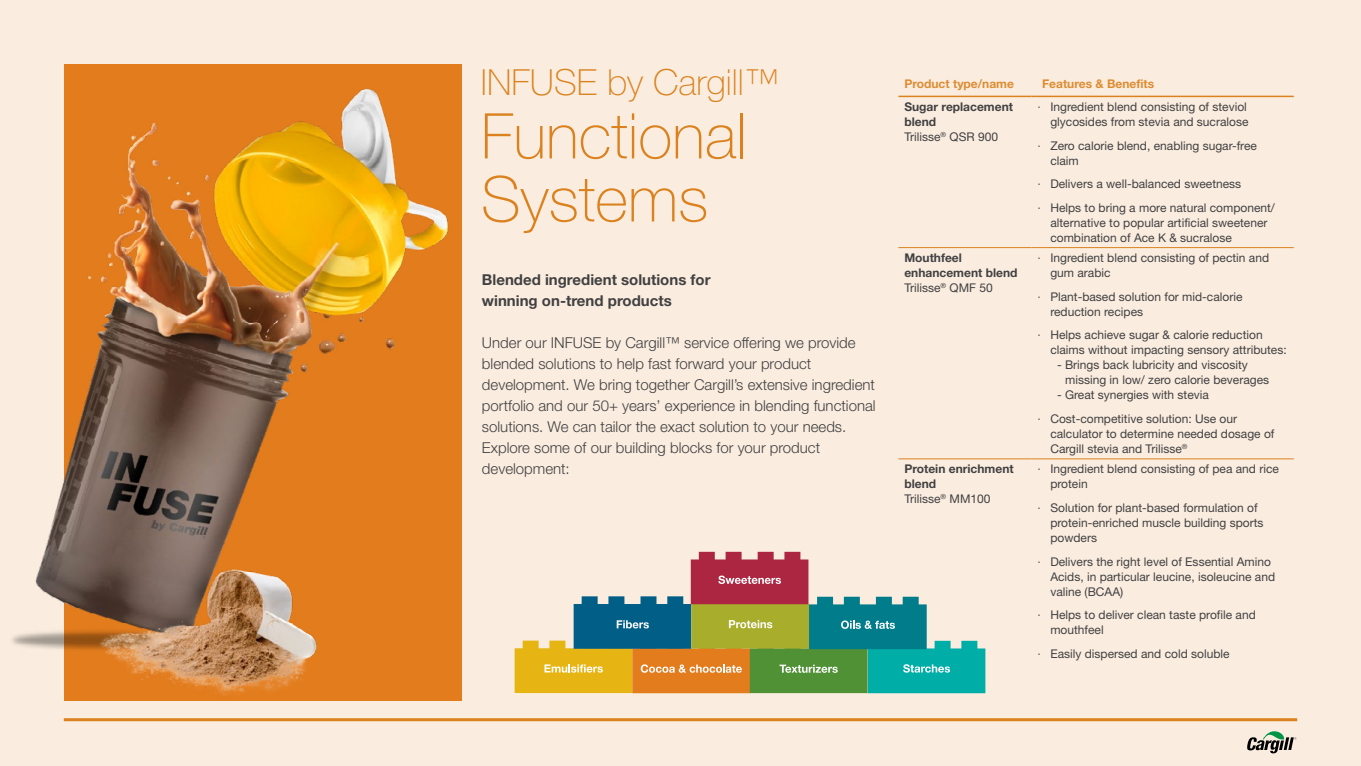
<style>
.page{position:relative;width:1361px;height:766px;background:#fff}
.page>*{position:absolute;margin:0;border:0;box-sizing:border-box;transform-origin:0 0}
.t1{font:100 63px/63px "Helvetica Neue LT Std";color:#db821f}
.t2{font:100 36px "Helvetica Neue LT Std";color:#db821f}
.t3{font:300 15px/21px "Helvetica Neue LT Std";color:#414042}
.t4{font:700 15px/21px "Helvetica Neue LT Std";color:#414042}
.t5{font:12px/15px "Helvetica Neue LT Std";color:#414042}
.t6{font:700 12px/15px "Helvetica Neue LT Std";color:#414042}
.t7{font:700 12px "Helvetica Neue LT Std";color:#de8c32}
.s1{font-weight:400}
.s2{font-weight:300}
</style>
<div class="page">
<div style="left:0;top:0;width:1361px;height:765px;background:#faeddf"></div>
<hr style="left:64px;top:718px;width:1233px;height:3px;background:#db821f">
<svg style="left:1247px;top:731px;width:49px;height:22px"></svg>
<hr style="left:898px;top:247px;width:133px;height:1px;background:#db821f">
<hr style="left:1036px;top:247px;width:257px;height:1px;background:#db821f">
<hr style="left:898px;top:458px;width:133px;height:1px;background:#db821f">
<hr style="left:1036px;top:458px;width:257px;height:1px;background:#db821f">
<hr style="left:898px;top:96px;width:133px;height:1px;background:#db821f">
<hr style="left:1036px;top:96px;width:257px;height:1px;background:#db821f">
<img style="left:12px;top:64px;width:536px;height:658px">
<svg style="left:514px;top:551px;width:471px;height:142px"></svg>
<h2 class="t2" style="left:481px;top:62px;width:300px">INFUSE by Cargill™</h2>
<h1 class="t1" style="left:481px;top:104px;width:267px">Functional<br>Systems</h1>
<p class="t4" style="left:482px;top:268px;width:230px">Blended ingredient solutions for winning on-trend products</p>
<p class="t3" style="left:482px;top:331px;width:395px">Under our INFUSE by Cargill™ service offering we provide blended solutions to help fast forward your product development. We bring together Cargill’s extensive ingredient portfolio and our 50+ years’ experience in blending functional solutions. We can tailor the exact solution to your needs.<br>Explore some of our building blocks for your product development:</p>
<p class="t7" style="left:904px;top:76px;width:111px">Product type/name</p>
<p class="t7" style="left:1042px;top:76px;width:114px">Features &amp; Benefits</p>
<p class="t6" style="left:904px;top:99px;width:110px">Sugar replacement blend<br><span class="s1">Trilisse</span><sup>®</sup> <span class="s1">QSR 900</span></p>
<p class="t5" style="left:1037px;top:99px;width:212px;text-align:right"><span class="s2">∙</span> Ingredient blend consisting of steviol glycosides from stevia and sucralose</p>
<p class="t5" style="left:1050px;top:137px;width:208px;text-indent:-13px"><span class="s2">∙</span> Zero calorie blend, enabling sugar-free claim</p>
<p class="t5" style="left:1037px;top:172px;width:239px;line-height:23.5px"><span class="s2">∙</span> Delivers a well-balanced sweetness<br><span class="s2">∙</span> Helps to bring a more natural component/</p>
<p class="t5" style="left:1050px;top:214px;width:219px">alternative to popular artificial sweetener combination of Ace K &amp; sucralose</p>
<p class="t6" style="left:904px;top:250px;width:115px">Mouthfeel enhancement blend<br><span class="s1">Trilisse</span><sup>®</sup> <span class="s1">QMF 50</span></p>
<p class="t5" style="left:1050px;top:250px;width:220px;text-indent:-13px"><span class="s2">∙</span> Ingredient blend consisting of pectin and gum arabic</p>
<p class="t5" style="left:1050px;top:289px;width:194px;text-indent:-13px"><span class="s2">∙</span> Plant-based solution for mid-calorie reduction recipes</p>
<p class="t5" style="left:1050px;top:327px;width:238px;text-indent:-13px"><span class="s2">∙</span> Helps achieve sugar &amp; calorie reduction claims without impacting sensory attributes:</p>
<p class="t5" style="left:1065px;top:357px;width:205px;text-indent:-8px">- Brings back lubricity and viscosity missing in low/ zero calorie beverages</p>
<p class="t5" style="left:1037px;top:383px;width:201px;line-height:23.5px;text-indent:19px">- Great synergies with stevia<br><span class="s2">∙</span> Cost-competitive solution: Use our</p>
<p class="t5" style="left:1050px;top:426px;width:226px">calculator to determine needed dosage of<br>Cargill stevia and Trilisse<sup>®</sup></p>
<p class="t6" style="left:904px;top:461px;width:111px">Protein enrichment blend<br><span class="s1">Trilisse</span><sup>®</sup> <span class="s1">MM100</span></p>
<p class="t5" style="left:1050px;top:461px;width:230px;text-indent:-13px"><span class="s2">∙</span> Ingredient blend consisting of pea and rice protein</p>
<p class="t5" style="left:1050px;top:500px;width:215px;text-indent:-13px"><span class="s2">∙</span> Solution for plant-based formulation of protein-enriched muscle building sports powders</p>
<p class="t5" style="left:1050px;top:553px;width:226px;text-indent:-13px"><span class="s2">∙</span> Delivers the right level of Essential Amino<br>Acids, in particular leucine, isoleucine and valine (BCAA)</p>
<p class="t5" style="left:1050px;top:607px;width:207px;text-indent:-13px"><span class="s2">∙</span> Helps to deliver clean taste profile and mouthfeel</p>
<p class="t5" style="left:1037px;top:645px;width:193px"><span class="s2">∙</span> Easily dispersed and cold soluble</p>
</div>
